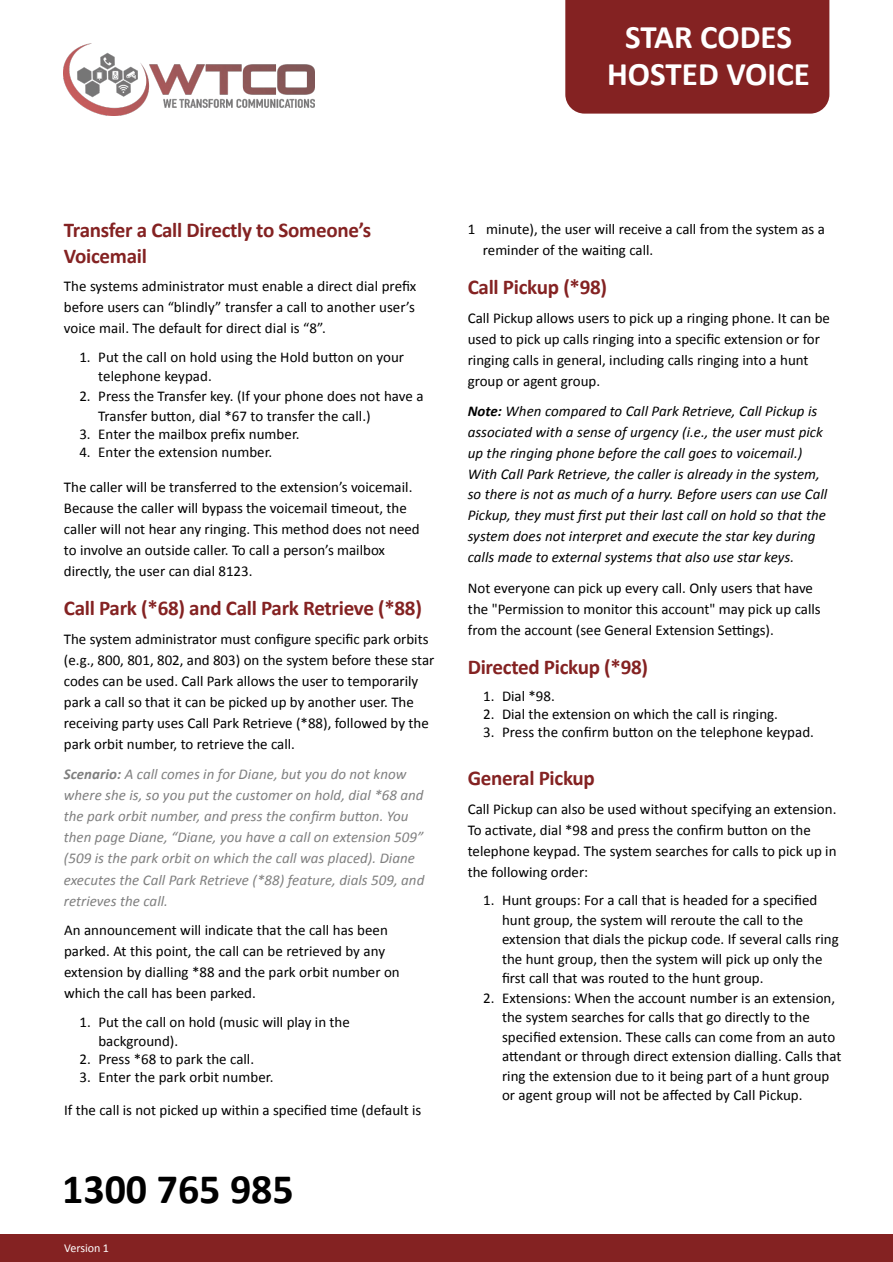
<style>
.page{position:relative;width:893px;height:1262px;background:#fff}
.page>*{position:absolute;margin:0;border:0;box-sizing:border-box;transform-origin:0 0}
.t1{font:700 42px "Calibri";color:#000}
.t2{font:700 33px/36.6px "Calibri";color:#fff;text-align:center}
.t3{font:700 21px/25.8px "Calibri";letter-spacing:-.015em;color:#842222}
.t4{font:15px/21px "Calibri";color:#000}
.t5{font:italic 15px/20.9px "Calibri";letter-spacing:.005em;color:#000}
.t6{font:italic 15px/21px "Calibri";letter-spacing:.005em;color:#7f7f7f}
.t7{font:12px "Calibri";letter-spacing:-.005em;color:#fff}
.s1{font-weight:700}
</style>
<div class="page">
<div style="left:565px;top:0;width:264px;height:114px;background:#842222"></div>
<img style="left:64px;top:44px;width:250px;height:72px">
<div style="left:0;top:1234px;width:892px;height:27px;background:#842222"></div>
<h2 class="t2" style="left:607px;top:18px;width:204px">STAR CODES<br>HOSTED VOICE</h2>
<h3 class="t3" style="left:64px;top:216px;width:309px">Transfer a Call Directly to Someone’s<br>Voicemail</h3>
<p class="t4" style="left:64px;top:275px;width:354px;text-align:justify">The systems administrator must enable a direct dial prefix before users can “blindly” transfer a call to another user’s voice mail. The default for direct dial is “8”.</p>
<p class="t4" style="left:98px;top:346px;width:307px;line-height:19.6px;text-indent:-19px">1. Put the call on hold using the Hold button on your telephone keypad.</p>
<p class="t4" style="left:98px;top:386px;width:327px;line-height:19.8px;text-indent:-19px">2. Press the Transfer key. (If your phone does not have a<br>Transfer button, dial *67 to transfer the call.)</p>
<p class="t4" style="left:79px;top:423px;width:222px">3. Enter the mailbox prefix number.</p>
<p class="t4" style="left:79px;top:441px;width:194px">4. Enter the extension number.</p>
<p class="t4" style="left:64px;top:476px;width:357px">The caller will be transferred to the extension’s voicemail.<br>Because the caller will bypass the voicemail timeout, the caller will not hear any ringing. This method does not need to involve an outside caller. To call a person’s mailbox directly, the user can dial 8123.</p>
<h3 class="t3" style="left:64px;top:595px;width:359px">Call Park (*68) and Call Park Retrieve (*88)</h3>
<p class="t4" style="left:64px;top:628px;width:372px">The system administrator must configure specific park orbits (e.g., 800, 801, 802, and 803) on the system before these star codes can be used. Call Park allows the user to temporarily park a call so that it can be picked up by another user. The receiving party uses Call Park Retrieve (*88), followed by the park orbit number, to retrieve the call.</p>
<p class="t6" style="left:64px;top:763px;width:362px"><span class="s1">Scenario:</span> A call comes in for Diane, but you do not know where she is, so you put the customer on hold, dial *68 and the park orbit number, and press the confirm button. You then page Diane, “Diane, you have a call on extension 509” (509 is the park orbit on which the call was placed). Diane executes the Call Park Retrieve (*88) feature, dials 509, and retrieves the call.</p>
<p class="t4" style="left:64px;top:919px;width:337px">An announcement will indicate that the call has been parked. At this point, the call can be retrieved by any extension by dialling *88 and the park orbit number on which the call has been parked.</p>
<p class="t4" style="left:98px;top:1011px;width:253px;line-height:19.6px;text-indent:-19px">1. Put the call on hold (music will play in the background).</p>
<p class="t4" style="left:79px;top:1048px;width:176px">2. Press *68 to park the call.</p>
<p class="t4" style="left:79px;top:1066px;width:195px">3. Enter the park orbit number.</p>
<p class="t4" style="left:64px;top:1099px;width:359px">If the call is not picked up within a specified time (default is</p>
<h1 class="t1" style="left:62px;top:1159px;width:233px">1300 765 985</h1>
<p class="t7" style="left:64px;top:1240px;width:46px">Version 1</p>
<p class="t4" style="left:483px;top:218px;width:343px;text-indent:-15px">1 minute), the user will receive a call from the system as a reminder of the waiting call.</p>
<h3 class="t3" style="left:467px;top:273px;width:141px">Call Pickup (*98)</h3>
<p class="t4" style="left:467px;top:307px;width:363px">Call Pickup allows users to pick up a ringing phone. It can be used to pick up calls ringing into a specific extension or for ringing calls in general, including calls ringing into a hunt group or agent group.</p>
<p class="t5" style="left:467px;top:400px;width:361px"><span class="s1">Note:</span> When compared to Call Park Retrieve, Call Pickup is associated with a sense of urgency (i.e., the user must pick up the ringing phone before the call goes to voicemail.)<br>With Call Park Retrieve, the caller is already in the system, so there is not as much of a hurry. Before users can use Call Pickup, they must first put their last call on hold so that the system does not interpret and execute the star key during calls made to external systems that also use star keys.</p>
<p class="t4" style="left:468px;top:577px;width:354px">Not everyone can pick up every call. Only users that have the "Permission to monitor this account" may pick up calls from the account (see General Extension Settings).</p>
<h3 class="t3" style="left:467px;top:653px;width:182px">Directed Pickup (*98)</h3>
<p class="t4" style="left:483px;top:685px;width:73px">1. Dial *98.</p>
<p class="t4" style="left:483px;top:703px;width:296px">2. Dial the extension on which the call is ringing.</p>
<p class="t4" style="left:483px;top:721px;width:332px">3. Press the confirm button on the telephone keypad.</p>
<h3 class="t3" style="left:467px;top:764px;width:129px">General Pickup</h3>
<p class="t4" style="left:467px;top:797px;width:370px">Call Pickup can also be used without specifying an extension.<br>To activate, dial *98 and press the confirm button on the telephone keypad. The system searches for calls to pick up in the following order:</p>
<p class="t4" style="left:502px;top:890px;width:338px;line-height:19.5px;text-indent:-19px">1. Hunt groups: For a call that is headed for a specified hunt group, the system will reroute the call to the extension that dials the pickup code. If several calls ring the hunt group, then the system will pick up only the first call that was routed to the hunt group.</p>
<p class="t4" style="left:502px;top:987px;width:341px;line-height:19.5px;text-indent:-19px">2. Extensions: When the account number is an extension, the system searches for calls that go directly to the specified extension. These calls can come from an auto attendant or through direct extension dialling. Calls that ring the extension due to it being part of a hunt group or agent group will not be affected by Call Pickup.</p>
</div>
